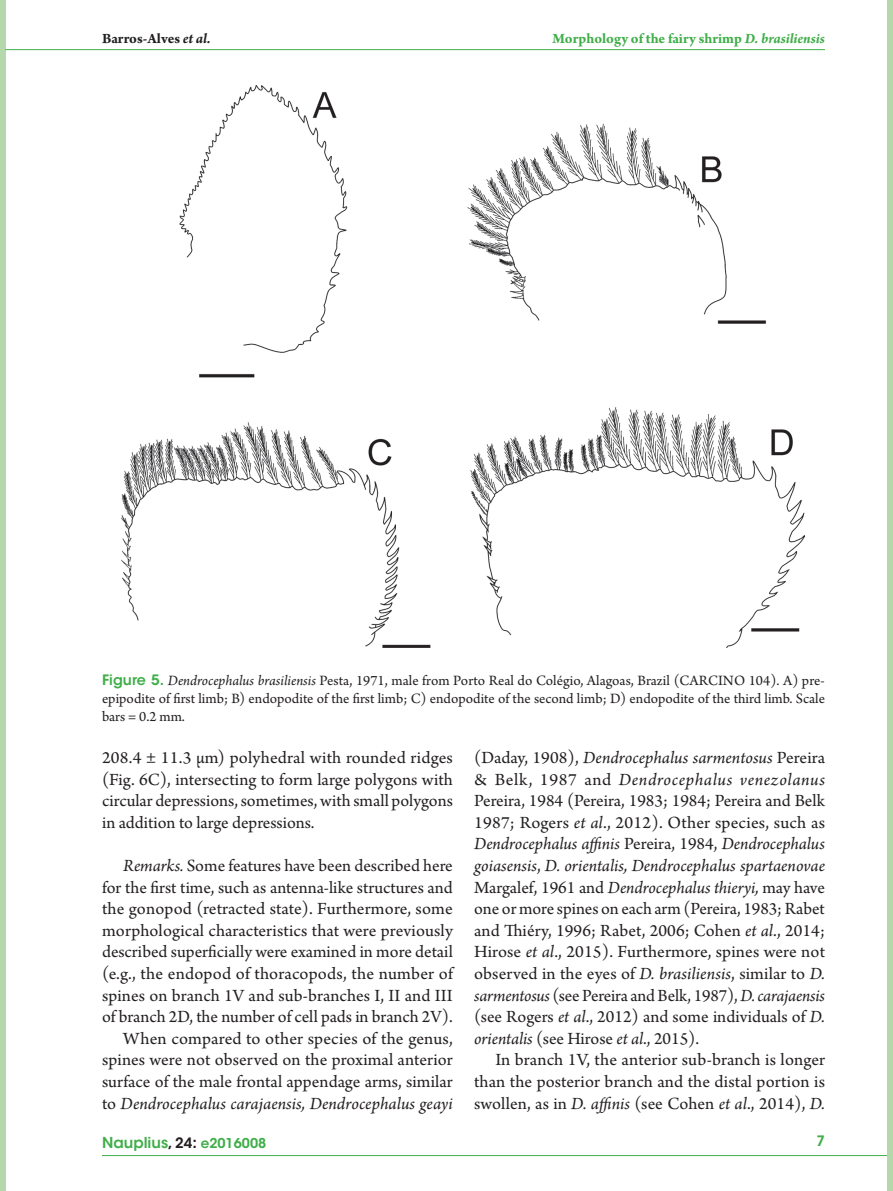
<style>
.page{position:relative;width:893px;height:1191px;background:#fff}
.page>*{position:absolute;margin:0;border:0;box-sizing:border-box;transform-origin:0 0}
.t1{font:18px/21.6px "Arno Pro";color:#231f20;text-align:justify}
.t2{font:15px/18px "Arno Pro";color:#231f20;text-align:justify}
.t3{font:700 15px "Arno Pro";color:#40ae49}
.t4{font:600 15px "ITC Avant Garde Std";color:#40ae49}
.t5{font:700 15px "Arno Pro";letter-spacing:-.005em;color:#231f20}
.t6{font:600 14.25px "ITC Avant Garde Std";color:#40ae49}
.s1{font-style:italic}
.s2{font-family:"ITC Avant Garde Std";font-weight:600;font-size:14.25px;color:#40ae49}
.s3{color:#231f20}
.s4{font-size:14.25px;color:#231f20}
.s5{font-size:13.5px}
</style>
<div class="page">
<div style="left:0;top:0;width:5px;height:1191px;background:#b5d7ac"></div>
<hr style="left:102px;top:1155px;width:791px;height:1px;background:#40ae49">
<hr style="left:5px;top:49px;width:820px;height:1px;background:#40ae49">
<div style="left:888px;top:0;width:5px;height:1191px;background:#b5d7ac"></div>
<img style="left:121px;top:85px;width:683px;height:563px">
<p class="t5" style="left:102px;top:30px;width:110px">Barros-Alves <span class="s1">et al.</span></p>
<p class="t3" style="left:553px;top:30px;width:274px">Morphology of the fairy shrimp <span class="s1">D. brasiliensis</span></p>
<p class="t2" style="left:102px;top:672px;width:724px"><span class="s2">Figure 5.</span> <span class="s1">Dendrocephalus brasiliensis</span> Pesta, 1971, male from Porto Real do Colégio, Alagoas, Brazil (CARCINO 104). A) pre&shy;epipodite of first limb; B) endopodite of the first limb; C) endopodite of the second limb; D) endopodite of the third limb. Scale bars = 0.2 mm.</p>
<p class="t1" style="left:102px;top:747px;width:352px">208.4 ± 11.3 μm) polyhedral with rounded ridges (Fig. 6C), intersecting to form large polygons with circular depressions, sometimes, with small polygons in addition to large depressions.</p>
<p class="t1" style="left:102px;top:855px;width:352px;text-align:right"><span class="s1">Remarks.</span> Some features have been described here for the first time, such as antenna-like structures and the gonopod (retracted state). Furthermore, some morphological characteristics that were previously described superficially were examined in more detail (e.g., the endopod of thoracopods, the number of spines on branch 1V and sub-branches I, II and III of branch 2D, the number of cell pads in branch 2V).<br>When compared to other species of the genus, spines were not observed on the proximal anterior surface of the male frontal appendage arms, similar to <span class="s1">Dendrocephalus carajaensis, Dendrocephalus geayi</span></p>
<p class="t4" style="left:102px;top:1133px;width:166px">Nauplius<span class="s3">,</span> <span class="s4">24</span><span class="s3">:</span> <span class="s5">e2016008</span></p>
<p class="t1" style="left:474px;top:747px;width:352px">(Daday, 1908), <span class="s1">Dendrocephalus sarmentosus</span> Pereira &amp; Belk, 1987 and <span class="s1">Dendrocephalus venezolanus </span>Pereira, 1984 (Pereira, 1983; 1984; Pereira and Belk 1987; Rogers <span class="s1">et al</span>., 2012). Other species, such as <span class="s1">Dendrocephalus affinis</span> Pereira, 1984, <span class="s1">Dendrocephalus goiasensis</span>, <span class="s1">D. orientalis, Dendrocephalus spartaenovae </span>Margalef, 1961 and <span class="s1">Dendrocephalus thieryi,</span> may have one or more spines on each arm (Pereira, 1983; Rabet and Thiéry, 1996; Rabet, 2006; Cohen <span class="s1">et al</span>., 2014; Hirose <span class="s1">et al</span>., 2015). Furthermore, spines were not observed in the eyes of <span class="s1">D. brasiliensis</span>, similar to <span class="s1">D. sarmentosus</span> (see Pereira and Belk, 1987), <span class="s1">D. carajaensis </span>(see Rogers <span class="s1">et al</span>., 2012) and some individuals of <span class="s1">D. orientalis</span> (see Hirose <span class="s1">et al</span>., 2015).</p>
<p class="t1" style="left:474px;top:1050px;width:352px;text-indent:21px">In branch 1V, the anterior sub-branch is longer than the posterior branch and the distal portion is swollen, as in <span class="s1">D. affinis</span> (see Cohen <span class="s1">et al</span>., 2014), <span class="s1">D.</span></p>
<p class="t6" style="left:816px;top:1132px;width:10px">7</p>
</div>
